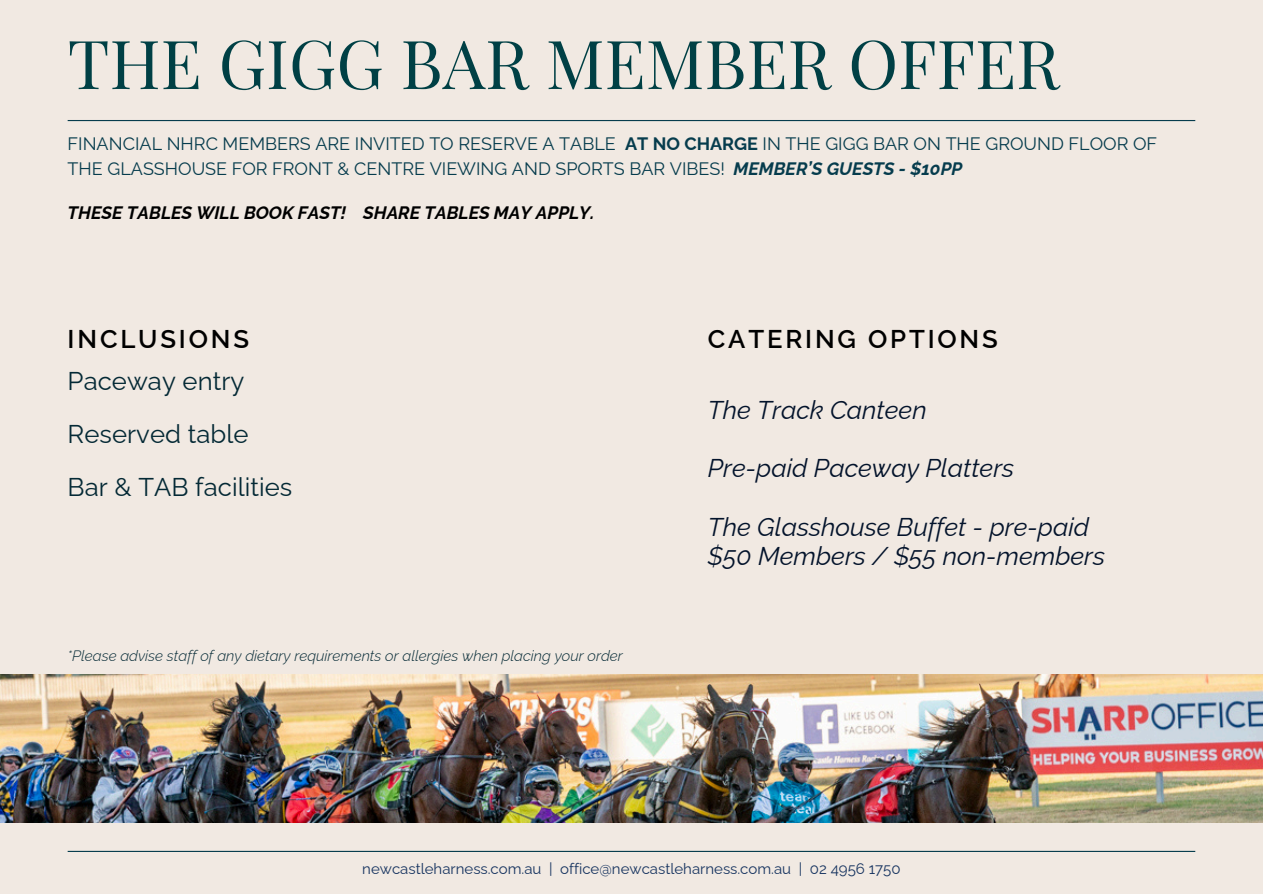
<style>
.page{position:relative;width:1263px;height:894px;background:#fff}
.page>*{position:absolute;margin:0;border:0;box-sizing:border-box;transform-origin:0 0}
.t1{font:67.5px "Playfair Display";color:#004045}
.t2{font:italic 25.65px/29.2px "Raleway";color:#03132b}
.t3{font:25.65px "Raleway";color:#042935}
.t4{font:600 25.65px "Raleway";letter-spacing:.11em;color:#000}
.t5{font:18px/24.8px "Raleway";color:#063c4d}
.t6{font:italic 700 18px "Raleway";color:#000}
.t7{font:italic 300 15px "Raleway";color:#042935}
.t8{font:15px "Raleway";color:#173460}
.s1{font-weight:700}
.s2{font-weight:700;font-style:italic}
</style>
<div class="page">
<div style="left:0;top:0;width:1263px;height:893px;background:#f1e9e2"></div>
<img style="left:0;top:674px;width:1263px;height:147px">
<hr style="left:68px;top:120px;width:1127px;height:1px;background:#063c4d">
<hr style="left:68px;top:850px;width:1127px;height:1px;background:#063c4d">
<h1 class="t1" style="left:68px;top:16px;width:994px">THE GIGG BAR MEMBER OFFER</h1>
<h5 class="t5" style="left:68px;top:131px;width:1091px">FINANCIAL NHRC MEMBERS ARE INVITED TO RESERVE A TABLE <span class="s1">AT NO CHARGE</span> IN THE GIGG BAR ON THE GROUND FLOOR OF<br>THE GLASSHOUSE FOR FRONT &amp; CENTRE VIEWING AND SPORTS BAR VIBES! <span class="s2">MEMBER’S GUESTS - $10PP</span></h5>
<p class="t6" style="left:68px;top:202px;width:528px">THESE TABLES WILL BOOK FAST! SHARE TABLES MAY APPLY.</p>
<h2 class="t4" style="left:68px;top:323px;width:183px">INCLUSIONS</h2>
<p class="t4" style="left:708px;top:323px;width:292px">CATERING OPTIONS</p>
<h3 class="t3" style="left:68px;top:366px;width:178px">Paceway entry</h3>
<h3 class="t3" style="left:68px;top:419px;width:182px">Reserved table</h3>
<h3 class="t3" style="left:68px;top:472px;width:226px">Bar &amp; TAB facilities</h3>
<h2 class="t7" style="left:68px;top:647px;width:557px">*Please advise staff of any dietary requirements or allergies when placing your order</h2>
<h2 class="t2" style="left:708px;top:395px;width:220px">The Track Canteen</h2>
<h2 class="t2" style="left:708px;top:453px;width:308px">Pre-paid Paceway Platters</h2>
<h2 class="t2" style="left:708px;top:512px;width:399px">The Glasshouse Buffet - pre-paid $50 Members / $55 non-members</h2>
<h4 class="t8" style="left:362px;top:859px;width:540px">newcastleharness.com.au | office@newcastleharness.com.au | 02 4956 1750</h4>
</div>
